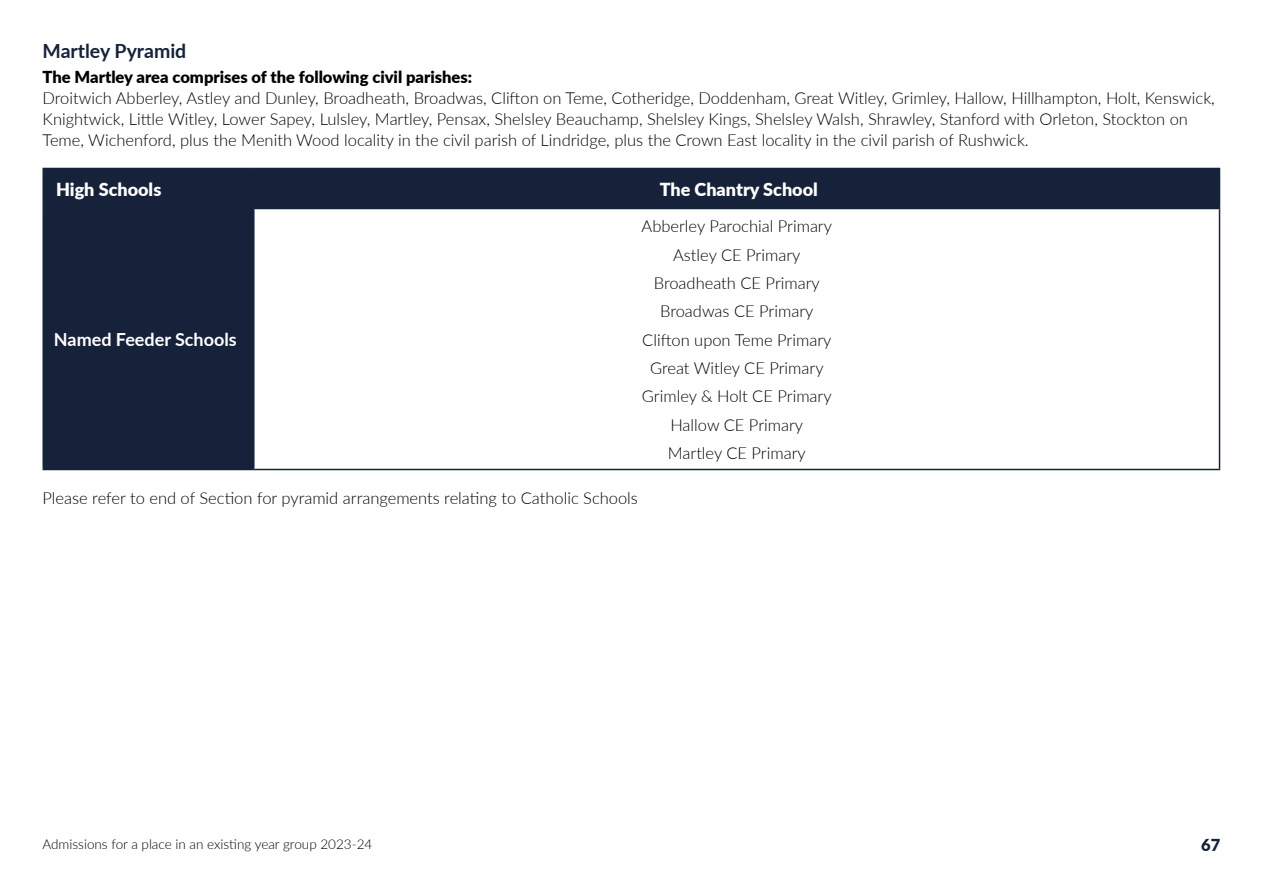
<style>
.page{position:relative;width:1263px;height:893px;background:#fff}
.page>*{position:absolute;margin:0;border:0;box-sizing:border-box;transform-origin:0 0}
.Body_Header__H4{font:700 19.5px "Lato";color:#16223a}
.Table_Header{font:900 18px "Lato";color:#fff}
.Table_Header-2{font:700 18px "Lato";color:#fff}
.Paragraph_Text__P{font:300 16.5px/21px "Lato";color:#000}
.Table_Text_Paragraphs{font:300 16.5px "Lato";color:#000}
.Body_Sub_Header__H5{font:900 16.5px "Lato";color:#000}
.t1{font:900 16.5px "Lato";color:#16223a}
.t2{font:300 13.5px "Lato";color:#000}
</style>
<div class="page">
<div style="left:44px;top:169px;width:1175px;height:300px;background:#16223a"></div>
<div style="left:254px;top:208px;width:965px;height:261px;background:#fff"></div>
<hr style="left:43px;top:169px;width:1px;height:39px;background:#16223a">
<hr style="left:43px;top:168px;width:211px;height:1px;background:#16223a">
<hr style="left:43px;top:208px;width:211px;height:1px;background:#16223a">
<hr style="left:253px;top:169px;width:1px;height:39px;background:#16223a">
<hr style="left:254px;top:168px;width:966px;height:1px;background:#16223a">
<hr style="left:1219px;top:169px;width:1px;height:39px;background:#16223a">
<hr style="left:254px;top:208px;width:966px;height:1px;background:#16223a">
<hr style="left:43px;top:209px;width:1px;height:260px;background:#16223a">
<hr style="left:43px;top:469px;width:211px;height:1px;background:#16223a">
<hr style="left:253px;top:209px;width:1px;height:260px;background:#16223a">
<hr style="left:1219px;top:209px;width:1px;height:260px;background:#16223a">
<hr style="left:254px;top:469px;width:966px;height:1px;background:#16223a">
<h4 class="Body_Header__H4" style="left:43px;top:37px;width:145px">Martley Pyramid</h4>
<h5 class="Body_Sub_Header__H5" style="left:43px;top:65px;width:431px">The Martley area comprises of the following civil parishes:</h5>
<p class="Paragraph_Text__P" style="left:43px;top:87px;width:1174px">Droitwich Abberley, Astley and Dunley, Broadheath, Broadwas, Clifton on Teme, Cotheridge, Doddenham, Great Witley, Grimley, Hallow, Hillhampton, Holt, Kenswick,<br>Knightwick, Little Witley, Lower Sapey, Lulsley, Martley, Pensax, Shelsley Beauchamp, Shelsley Kings, Shelsley Walsh, Shrawley, Stanford with Orleton, Stockton on<br>Teme, Wichenford, plus the Menith Wood locality in the civil parish of Lindridge, plus the Crown East locality in the civil parish of Rushwick.</p>
<p class="Table_Header" style="left:56px;top:176px;width:107px">High Schools</p>
<p class="Table_Header" style="left:660px;top:176px;width:160px">The Chantry School</p>
<p class="Table_Header-2" style="left:54px;top:326px;width:184px">Named Feeder Schools</p>
<p class="Table_Text_Paragraphs" style="left:642px;top:215px;width:192px">Abberley Parochial Primary</p>
<p class="Table_Text_Paragraphs" style="left:673px;top:243px;width:129px">Astley CE Primary</p>
<p class="Table_Text_Paragraphs" style="left:654px;top:272px;width:168px">Broadheath CE Primary</p>
<p class="Table_Text_Paragraphs" style="left:660px;top:300px;width:155px">Broadwas CE Primary</p>
<p class="Table_Text_Paragraphs" style="left:642px;top:328px;width:191px">Clifton upon Teme Primary</p>
<p class="Table_Text_Paragraphs" style="left:650px;top:357px;width:175px">Great Witley CE Primary</p>
<p class="Table_Text_Paragraphs" style="left:642px;top:385px;width:191px">Grimley &amp; Holt CE Primary</p>
<p class="Table_Text_Paragraphs" style="left:670px;top:413px;width:134px">Hallow CE Primary</p>
<p class="Table_Text_Paragraphs" style="left:668px;top:441px;width:139px">Martley CE Primary</p>
<p class="Paragraph_Text__P" style="left:43px;top:487px;width:597px">Please refer to end of Section for pyramid arrangements relating to Catholic Schools</p>
<p class="t2" style="left:43px;top:834px;width:331px">Admissions for a place in an existing year group 2023-24</p>
<p class="t1" style="left:1201px;top:832px;width:21px">67</p>
</div>
